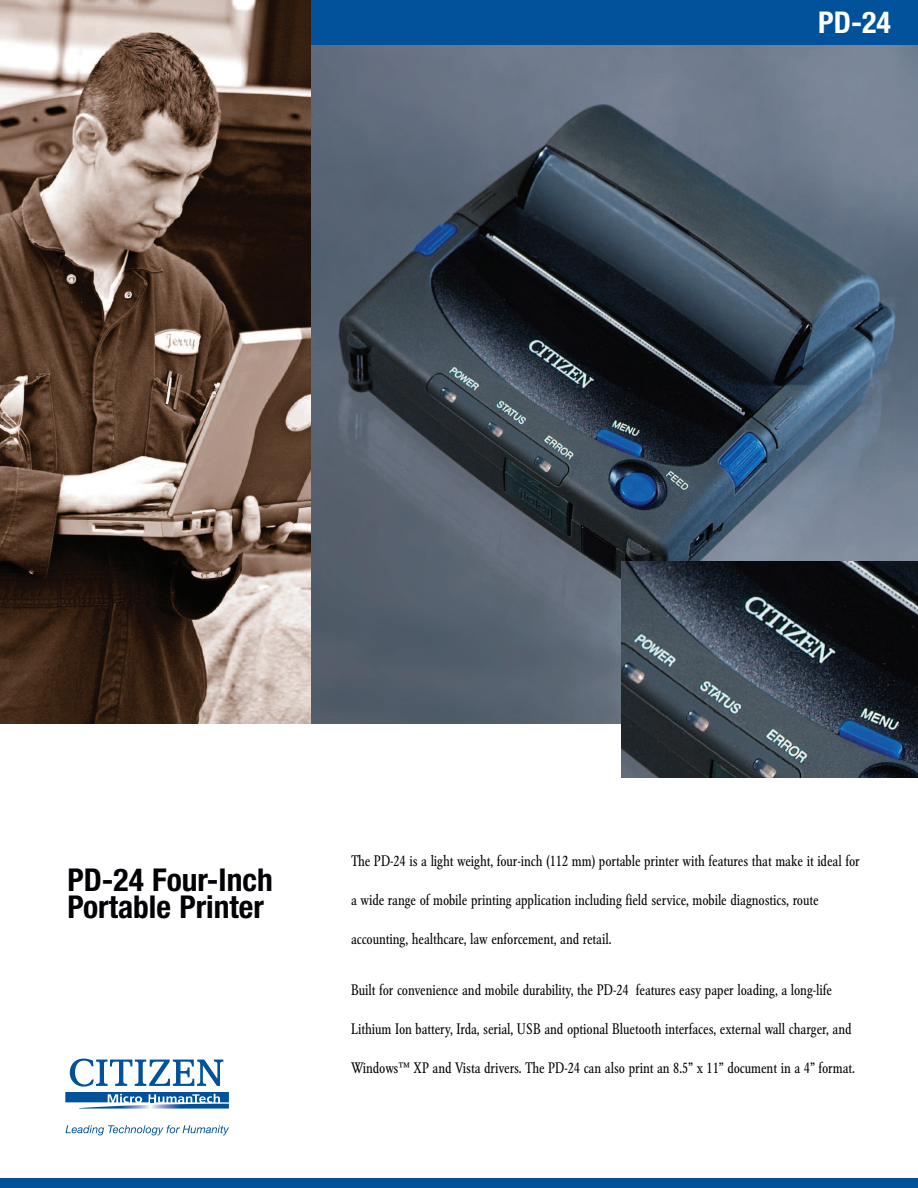
<style>
.page{position:relative;width:918px;height:1188px;background:#fff}
.page>*{position:absolute;margin:0;border:0;box-sizing:border-box;transform-origin:0 0}
.t1{font:700 condensed 31.5px/27px "Helvetica Neue";color:#020105}
.t2{font:700 condensed 30px "Helvetica Neue";color:#fff}
.t3{font:condensed 15px "Garamond BE";letter-spacing:-.01em;color:#020105}
</style>
<div class="page">
<img style="left:310px;top:45px;width:608px;height:679px">
<div style="left:0;top:1179px;width:918px;height:9px;background:#01529a"></div>
<div style="left:297px;top:0;width:621px;height:45px;background:#01529a"></div>
<img style="left:0;top:0;width:310px;height:724px">
<img style="left:621px;top:562px;width:297px;height:216px">
<svg style="left:65px;top:1059px;width:164px;height:50px"></svg>
<svg style="left:66px;top:1125px;width:163px;height:10px"></svg>
<h2 class="t2" style="left:818px;top:12px;width:74px">PD-24</h2>
<h1 class="t1" style="left:68px;top:869px;width:207px">PD-24 Four-Inch<br>Portable Printer</h1>
<p class="t3" style="left:351px;top:855px;width:510px">The PD-24 is a light weight, four-inch (112 mm) portable printer with features that make it ideal for</p>
<p class="t3" style="left:351px;top:894px;width:469px">a wide range of mobile printing application including field service, mobile diagnostics, route</p>
<p class="t3" style="left:351px;top:933px;width:262px">accounting, healthcare, law enforcement, and retail.</p>
<p class="t3" style="left:351px;top:984px;width:483px">Built for convenience and mobile durability, the PD-24 features easy paper loading, a long-life</p>
<p class="t3" style="left:351px;top:1023px;width:502px">Lithium Ion battery, Irda, serial, USB and optional Bluetooth interfaces, external wall charger, and</p>
<p class="t3" style="left:351px;top:1062px;width:506px">Windows™ XP and Vista drivers. The PD-24 can also print an 8.5” x 11” document in a 4” format.</p>
</div>
